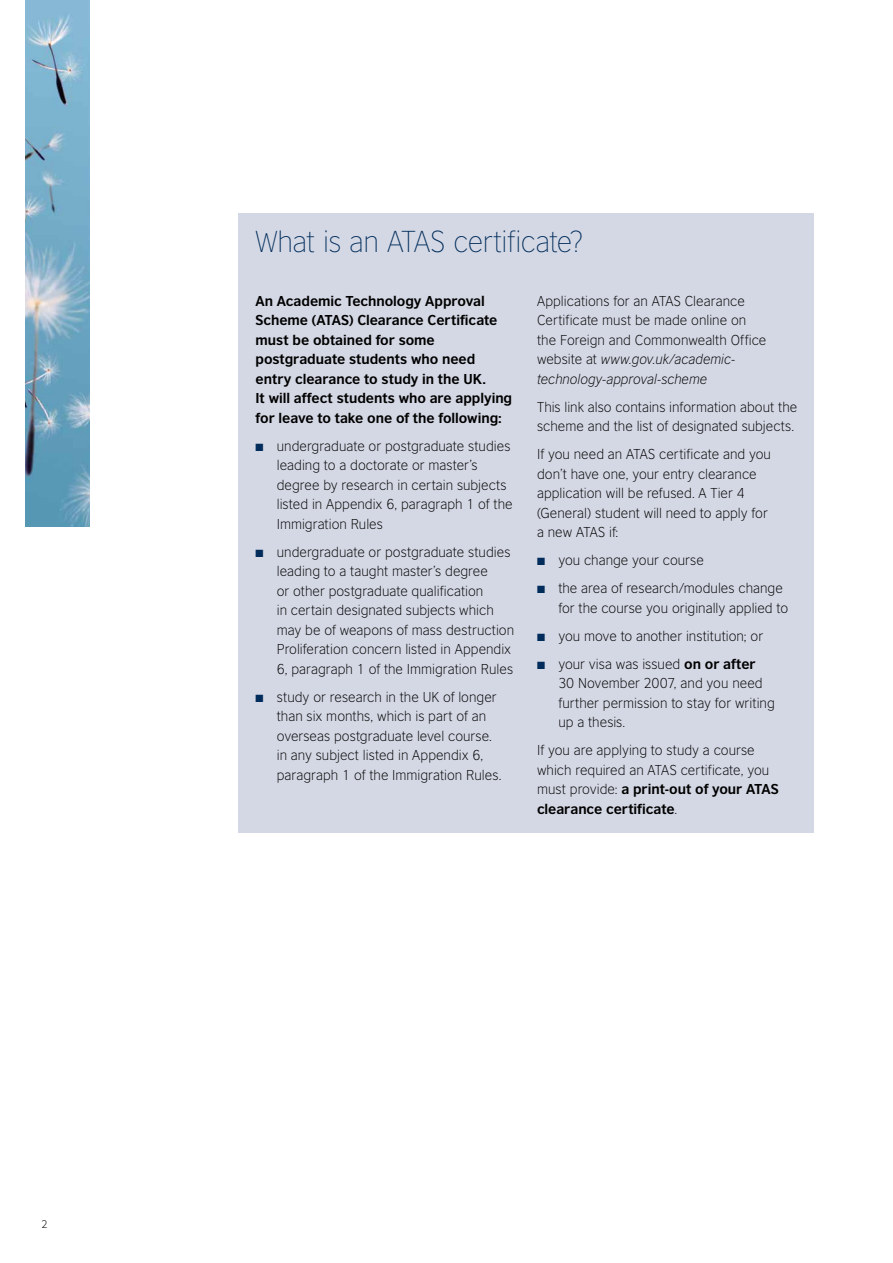
<style>
.page{position:relative;width:893px;height:1263px;background:#fff}
.page>*{position:absolute;margin:0;border:0;box-sizing:border-box;transform-origin:0 0}
.t1{font:200 28.5px "British Council Sans";letter-spacing:-.02em;color:#002c5b}
.t2{font:300 13.5px/19.5px "British Council Sans";color:#000}
.t3{font:700 13.5px/19.5px "British Council Sans";letter-spacing:-.005em;color:#000}
.t4{font:300 10.5px "British Council Sans";color:#000}
.s1{color:#002c5b}
.s2{font-style:italic}
.s3{font-weight:700}
</style>
<div class="page">
<div style="left:239px;top:213px;width:575px;height:619px;background:#d4d8e4"></div>
<img style="left:26px;top:0;width:63px;height:526px">
<p class="t4" style="left:42px;top:1218px;width:8px">2</p>
<h1 class="t1" style="left:256px;top:226px;width:329px">What is an ATAS certificate?</h1>
<p class="t3" style="left:256px;top:291px;width:258px">An Academic Technology Approval Scheme (ATAS) Clearance Certificate must be obtained for some postgraduate students who need entry clearance to study in the UK.<br>It will affect students who are applying for leave to take one of the following:</p>
<p class="t2" style="left:277px;top:436px;width:237px;text-indent:-21px"><span class="s1">■</span> undergraduate or postgraduate studies leading to a doctorate or master’s degree by research in certain subjects listed in Appendix 6, paragraph 1 of the Immigration Rules</p>
<p class="t2" style="left:277px;top:542px;width:239px;text-indent:-21px"><span class="s1">■</span> undergraduate or postgraduate studies leading to a taught master’s degree<br>or other postgraduate qualification<br>in certain designated subjects which may be of weapons of mass destruction Proliferation concern listed in Appendix 6, paragraph 1 of the Immigration Rules</p>
<p class="t2" style="left:277px;top:687px;width:226px;text-indent:-21px"><span class="s1">■</span> study or research in the UK of longer than six months, which is part of an overseas postgraduate level course. in any subject listed in Appendix 6, paragraph 1 of the Immigration Rules.</p>
<p class="t2" style="left:537px;top:291px;width:231px">Applications for an ATAS Clearance Certificate must be made online on the Foreign and Commonwealth Office website at <span class="s2">www.gov.uk/academic&shy;technology-approval-scheme</span></p>
<p class="t2" style="left:537px;top:397px;width:262px">This link also contains information about the scheme and the list of designated subjects.</p>
<p class="t2" style="left:537px;top:445px;width:235px">If you need an ATAS certificate and you don’t have one, your entry clearance application will be refused. A Tier 4 (General) student will need to apply for a new ATAS if:</p>
<p class="t2" style="left:537px;top:551px;width:168px"><span class="s1">■</span> you change your course</p>
<p class="t2" style="left:558px;top:579px;width:231px;text-indent:-21px"><span class="s1">■</span> the area of research/modules change for the course you originally applied to</p>
<p class="t2" style="left:537px;top:626px;width:228px"><span class="s1">■</span> you move to another institution; or</p>
<p class="t2" style="left:558px;top:654px;width:218px;text-indent:-21px"><span class="s1">■</span> your visa was issued <span class="s3">on or after<br></span>30 November 2007, and you need further permission to stay for writing up a thesis.</p>
<p class="t2" style="left:537px;top:741px;width:243px">If you are applying to study a course which required an ATAS certificate, you must provide: <span class="s3">a print-out of your ATAS clearance certificate</span>.</p>
</div>
